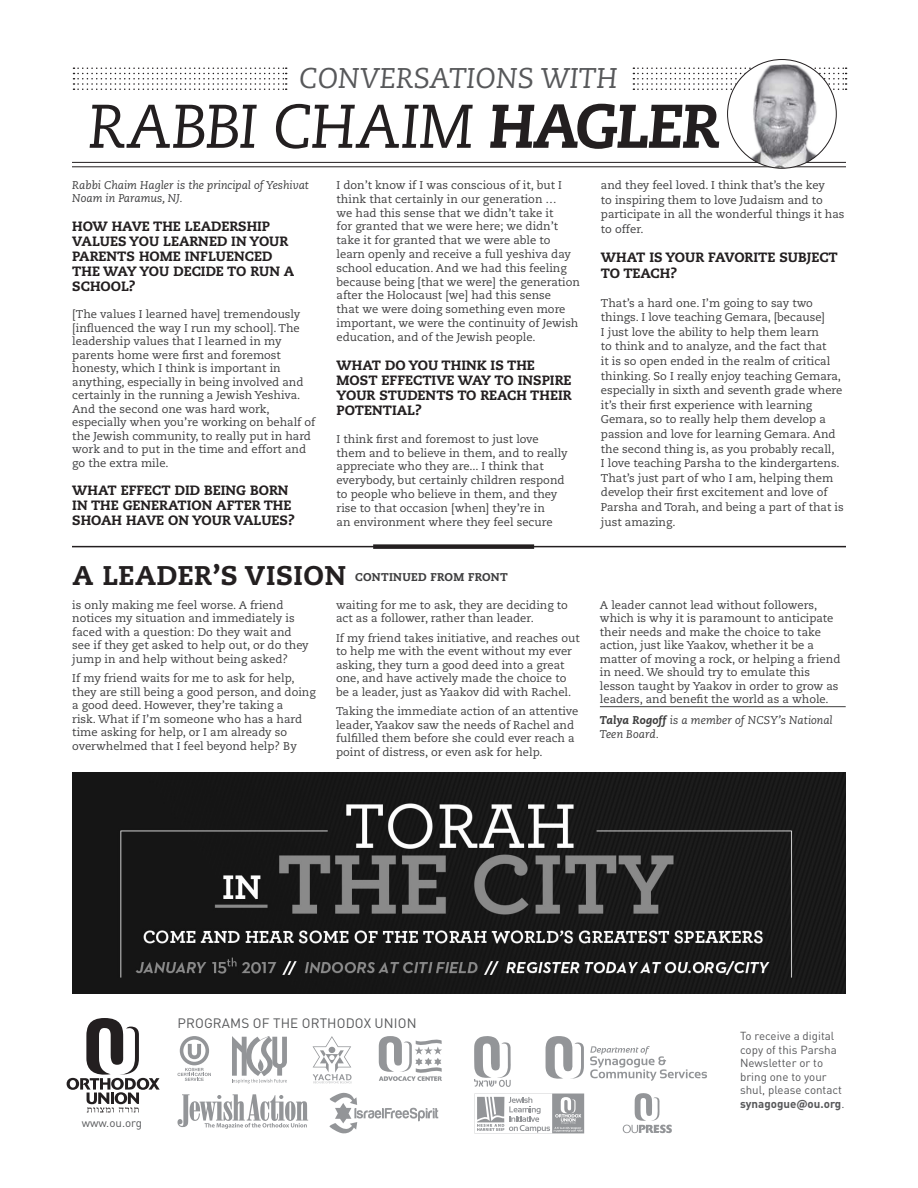
<style>
.page{position:relative;width:918px;height:1188px;background:#fff}
.page>*{position:absolute;margin:0;border:0;box-sizing:border-box;transform-origin:0 0}
.t1{font:italic 61.5px "Caecilia LT Std";letter-spacing:-.02em;color:#231f20}
.t2{font:italic 28.5px "Caecilia LT Std";color:#57585a}
.interview_text{font:800 27px "Caecilia LT Std";letter-spacing:.02em;color:#231f20}
.interview_Q{font:800 13.5px/15px "Caecilia LT Std";color:#231f20}
.t3{font:13.5px "DIN Pro";letter-spacing:.01em;color:#57585a}
.t4{font:11.55px/13.5px "DIN Pro";color:#57585a}
.interview_text-2{font:11.25px/13.5px "Caecilia LT Std";color:#3e3e3f}
.interview_text-3{font:italic 11.25px/13.5px "Caecilia LT Std";color:#3e3e3f}
.byline{font:italic 11.25px/14.5px "Caecilia LT Std";letter-spacing:.005em;color:#3e3e3f}
.interview_text-4{font:800 11.25px "Caecilia LT Std";letter-spacing:.02em;color:#3e3e3f}
.s1{font-weight:800}
.s2{font-weight:700}
</style>
<div class="page">
<hr style="left:72px;top:546px;width:774px;height:1px;background:#231f20">
<div style="left:373px;top:544px;width:161px;height:5px;background:#231f20"></div>
<svg style="left:67px;top:1018px;width:93px;height:95px"></svg>
<svg style="left:633px;top:68px;width:214px;height:22px"></svg>
<svg style="left:74px;top:68px;width:213px;height:22px"></svg>
<hr style="left:72px;top:162px;width:774px;height:1px;background:#231f20">
<hr style="left:72px;top:166px;width:774px;height:1px;background:#231f20">
<div style="left:728px;top:60px;width:108px;height:108px;background:#fff;border-radius:50%"></div>
<img style="left:734px;top:60px;width:91px;height:108px">
<svg style="left:232px;top:1036px;width:55px;height:48px"></svg>
<svg style="left:313px;top:1036px;width:39px;height:47px"></svg>
<svg style="left:546px;top:1036px;width:38px;height:43px"></svg>
<svg style="left:590px;top:1046px;width:117px;height:35px"></svg>
<svg style="left:623px;top:1093px;width:49px;height:40px"></svg>
<svg style="left:177px;top:1036px;width:34px;height:45px"></svg>
<svg style="left:379px;top:1036px;width:63px;height:45px"></svg>
<svg style="left:474px;top:1036px;width:37px;height:51px"></svg>
<svg style="left:329px;top:1093px;width:109px;height:41px"></svg>
<svg style="left:177px;top:1094px;width:131px;height:35px"></svg>
<svg style="left:474px;top:1094px;width:110px;height:39px"></svg>
<hr style="left:600px;top:706px;width:246px;height:1px;background:#3e3e3f">
<img style="left:73px;top:773px;width:773px;height:221px">
<p class="t2" style="left:299px;top:62px;width:320px">CONVERSATIONS WITH</p>
<p class="t1" style="left:88px;top:92px;width:634px">RABBI CHAIM <span class="s1">HAGLER</span></p>
<p class="interview_text-3" style="left:72px;top:179px;width:238px">Rabbi Chaim Hagler is the principal of Yeshivat<br>Noam in Paramus, NJ.</p>
<p class="interview_Q" style="left:72px;top:219px;width:224px">HOW HAVE THE LEADERSHIP<br>VALUES YOU LEARNED IN YOUR<br>PARENTS HOME INFLUENCED<br>THE WAY YOU DECIDE TO RUN A<br>SCHOOL?</p>
<p class="interview_text-2" style="left:72px;top:308px;width:245px">[The values I learned have] tremendously [influenced the way I run my school]. The leadership values that I learned in my parents home were first and foremost honesty, which I think is important in anything, especially in being involved and certainly in the running a Jewish Yeshiva.<br>And the second one was hard work, especially when you’re working on behalf of the Jewish community, to really put in hard work and to put in the time and effort and go the extra mile.</p>
<p class="interview_Q" style="left:72px;top:483px;width:224px">WHAT EFFECT DID BEING BORN<br>IN THE GENERATION AFTER THE<br>SHOAH HAVE ON YOUR VALUES?</p>
<p class="interview_text-2" style="left:337px;top:178px;width:245px">I don’t know if I was conscious of it, but I think that certainly in our generation …<br>we had this sense that we didn’t take it<br>for granted that we were here; we didn’t take it for granted that we were able to learn openly and receive a full yeshiva day school education. And we had this feeling because being [that we were] the generation after the Holocaust [we] had this sense<br>that we were doing something even more important, we were the continuity of Jewish education, and of the Jewish people.</p>
<p class="interview_Q" style="left:337px;top:357px;width:236px">WHAT DO YOU THINK IS THE<br>MOST EFFECTIVE WAY TO INSPIRE<br>YOUR STUDENTS TO REACH THEIR<br>POTENTIAL?</p>
<p class="interview_text-2" style="left:337px;top:432px;width:232px">I think first and foremost to just love them and to believe in them, and to really appreciate who they are... I think that everybody, but certainly children respond to people who believe in them, and they rise to that occasion [when] they’re in<br>an environment where they feel secure</p>
<p class="interview_text" style="left:73px;top:559px;width:275px">A LEADER’S VISION</p>
<p class="interview_text-4" style="left:355px;top:570px;width:154px">CONTINUED FROM FRONT</p>
<p class="interview_text-2" style="left:72px;top:598px;width:238px">is only making me feel worse. A friend notices my situation and immediately is faced with a question: Do they wait and see if they get asked to help out, or do they jump in and help without being asked?</p>
<p class="interview_text-2" style="left:72px;top:672px;width:245px">If my friend waits for me to ask for help, they are still being a good person, and doing a good deed. However, they’re taking a<br>risk. What if I’m someone who has a hard time asking for help, or I am already so overwhelmed that I feel beyond help? By</p>
<p class="interview_text-2" style="left:336px;top:598px;width:233px">waiting for me to ask, they are deciding to act as a follower, rather than leader.</p>
<p class="interview_text-2" style="left:336px;top:631px;width:245px">If my friend takes initiative, and reaches out to help me with the event without my ever asking, they turn a good deed into a great one, and have actively made the choice to be a leader, just as Yaakov did with Rachel.</p>
<p class="interview_text-2" style="left:336px;top:705px;width:244px">Taking the immediate action of an attentive leader, Yaakov saw the needs of Rachel and fulfilled them before she could ever reach a point of distress, or even ask for help.</p>
<p class="interview_text-2" style="left:601px;top:178px;width:245px;line-height:14.5px">and they feel loved. I think that’s the key<br>to inspiring them to love Judaism and to participate in all the wonderful things it has to offer.</p>
<p class="interview_Q" style="left:601px;top:250px;width:238px;line-height:16px">WHAT IS YOUR FAVORITE SUBJECT<br>TO TEACH?</p>
<p class="interview_text-2" style="left:601px;top:296px;width:244px;line-height:14.5px">That’s a hard one. I’m going to say two things. I love teaching Gemara, [because]<br>I just love the ability to help them learn<br>to think and to analyze, and the fact that<br>it is so open ended in the realm of critical thinking. So I really enjoy teaching Gemara, especially in sixth and seventh grade where it’s their first experience with learning Gemara, so to really help them develop a passion and love for learning Gemara. And the second thing is, as you probably recall,<br>I love teaching Parsha to the kindergartens.<br>That’s just part of who I am, helping them develop their first excitement and love of Parsha and Torah, and being a part of that is just amazing.</p>
<p class="interview_text-2" style="left:600px;top:598px;width:242px">A leader cannot lead without followers, which is why it is paramount to anticipate their needs and make the choice to take action, just like Yaakov, whether it be a matter of moving a rock, or helping a friend in need. We should try to emulate this lesson taught by Yaakov in order to grow as leaders, and benefit the world as a whole.</p>
<p class="byline" style="left:600px;top:713px;width:234px"><span class="s1">Talya Rogoff</span> is a member of NCSY’s National<br>Teen Board.</p>
<p class="t4" style="left:82px;top:1115px;width:62px">www.ou.org</p>
<p class="t3" style="left:177px;top:1014px;width:241px">PROGRAMS OF THE ORTHODOX UNION</p>
<p class="t4" style="left:740px;top:1029px;width:106px">To receive a digital copy of this Parsha<br>Newsletter or to bring one to your shul, please contact <span class="s2">synagogue@ou.org</span>.</p>
</div>
